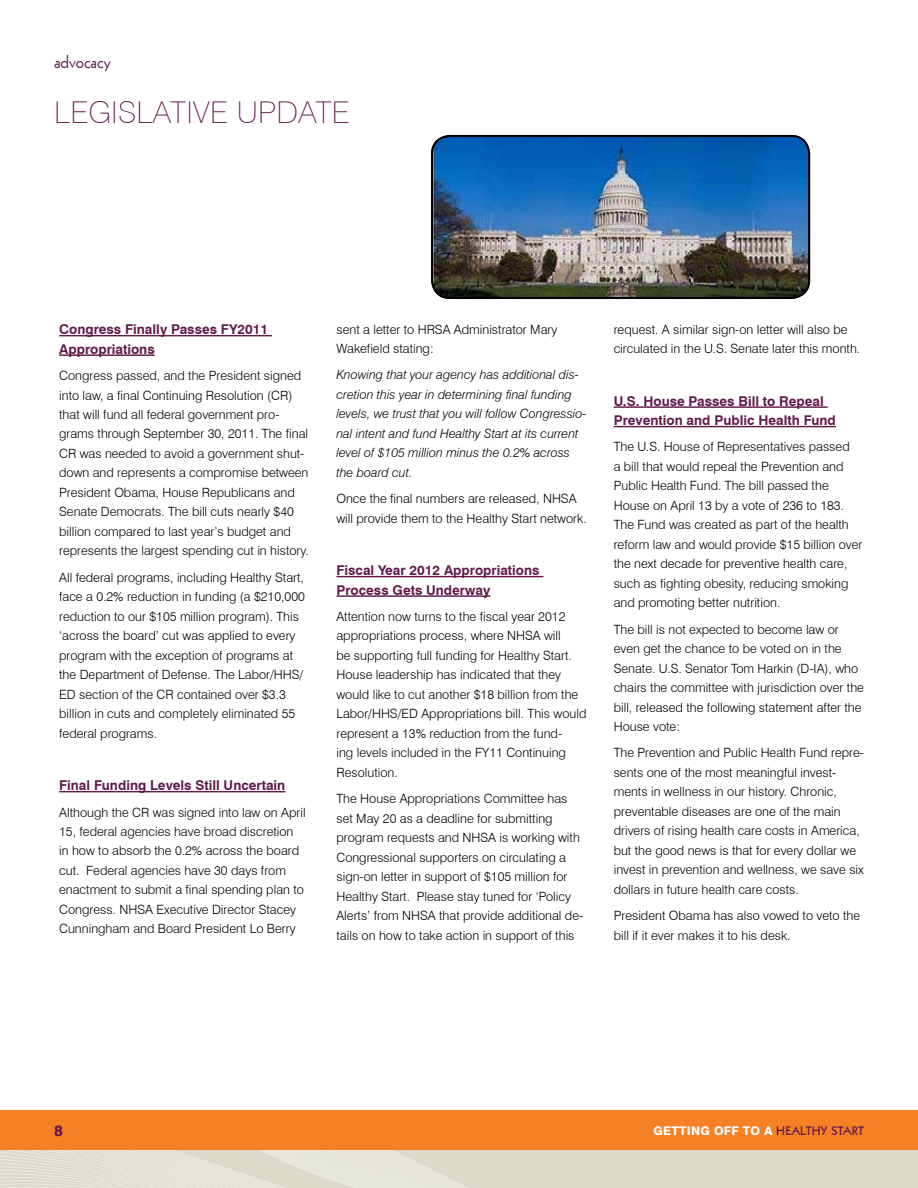
<style>
.page{position:relative;width:918px;height:1188px;background:#fff}
.page>*{position:absolute;margin:0;border:0;box-sizing:border-box;transform-origin:0 0}
.t1{font:100 30px "Swiss 721 BT";letter-spacing:.01em;color:#621b4b;scale:1.05 1}
.t2{font:18px "Geometric 231 BT Roman C";color:#621b4b}
.t3{font:800 15px "Swiss 721 BT";color:#621b4b}
.t4{font:700 13.5px/19.5px "Swiss 721 BT";color:#621b4b}
.t5{font:300 12.75px/19.5px "Swiss 721 BT";color:#000}
.t6{font:italic 300 12.75px/19.5px "Swiss 721 BT";color:#000}
.t7{font:800 12px "Swiss 721 BT";letter-spacing:.02em;color:#fff}
.s1{font-family:"Geometric 231 BT Bold C";font-weight:400;color:#621b4b}
</style>
<div class="page">
<div style="left:866px;top:1150px;width:51px;height:38px;background:#dbdac9"></div>
<svg style="left:0;top:1150px;width:866px;height:38px;background:#deddce"></svg>
<div style="left:0;top:1110px;width:918px;height:40px;background:#f58025"></div>
<svg style="left:917px;top:1150px;width:1px;height:38px"></svg>
<hr style="left:59px;top:335px;width:213px;height:1px;background:#621b4b">
<hr style="left:59px;top:354px;width:96px;height:2px;background:#621b4b">
<hr style="left:59px;top:791px;width:226px;height:1px;background:#621b4b">
<hr style="left:336px;top:576px;width:207px;height:1px;background:#621b4b">
<hr style="left:336px;top:595px;width:154px;height:2px;background:#621b4b">
<hr style="left:614px;top:406px;width:214px;height:2px;background:#621b4b">
<hr style="left:614px;top:426px;width:222px;height:1px;background:#621b4b">
<img style="left:432px;top:136px;width:377px;height:162px">
<div style="left:432px;top:136px;width:377px;height:162px;border:1px solid #000;border-radius:17px"></div>
<h2 class="t2" style="left:54px;top:50px;width:58px">advocacy</h2>
<h1 class="t1" style="left:54px;top:94px;width:283px">LEGISLATIVE UPDATE</h1>
<p class="t4" style="left:59px;top:320px;width:210px">Congress Finally Passes FY2011<br>Appropriations</p>
<p class="t5" style="left:59px;top:366px;width:251px">Congress passed, and the President signed into law, a final Continuing Resolution (CR) that will fund all federal government pro&shy;grams through September 30, 2011. The final CR was needed to avoid a government shut&shy;down and represents a compromise between President Obama, House Republicans and Senate Democrats. The bill cuts nearly $40 billion compared to last year’s budget and represents the largest spending cut in history.</p>
<p class="t5" style="left:59px;top:567px;width:247px">All federal programs, including Healthy Start, face a 0.2% reduction in funding (a $210,000 reduction to our $105 million program). This ‘across the board’ cut was applied to every program with the exception of programs at the Department of Defense. The Labor/HHS/ ED section of the CR contained over $3.3 billion in cuts and completely eliminated 55 federal programs.</p>
<p class="t4" style="left:59px;top:776px;width:228px">Final Funding Levels Still Uncertain</p>
<p class="t5" style="left:59px;top:802px;width:248px">Although the CR was signed into law on April 15, federal agencies have broad discretion in how to absorb the 0.2% across the board cut. Federal agencies have 30 days from enactment to submit a final spending plan to Congress. NHSA Executive Director Stacey Cunningham and Board President Lo Berry</p>
<p class="t5" style="left:336px;top:319px;width:222px">sent a letter to HRSA Administrator Mary<br>Wakefield stating:</p>
<p class="t6" style="left:336px;top:365px;width:252px">Knowing that your agency has additional dis&shy;cretion this year in determining final funding levels, we trust that you will follow Congressio&shy;nal intent and fund Healthy Start at its current level of $105 million minus the 0.2% across the board cut.</p>
<p class="t5" style="left:336px;top:489px;width:252px">Once the final numbers are released, NHSA will provide them to the Healthy Start network.</p>
<p class="t4" style="left:336px;top:561px;width:205px">Fiscal Year 2012 Appropriations<br>Process Gets Underway</p>
<p class="t5" style="left:336px;top:607px;width:251px">Attention now turns to the fiscal year 2012 appropriations process, where NHSA will<br>be supporting full funding for Healthy Start.<br>House leadership has indicated that they would like to cut another $18 billion from the Labor/HHS/ED Appropriations bill. This would represent a 13% reduction from the fund-<br>ing levels included in the FY11 Continuing Resolution.</p>
<p class="t5" style="left:336px;top:789px;width:248px">The House Appropriations Committee has set May 20 as a deadline for submitting program requests and NHSA is working with Congressional supporters on circulating a sign-on letter in support of $105 million for Healthy Start. Please stay tuned for ‘Policy Alerts’ from NHSA that provide additional de&shy;tails on how to take action in support of this</p>
<p class="t5" style="left:614px;top:319px;width:248px">request. A similar sign-on letter will also be circulated in the U.S. Senate later this month.</p>
<p class="t4" style="left:614px;top:391px;width:224px">U.S. House Passes Bill to Repeal<br>Prevention and Public Health Fund</p>
<p class="t5" style="left:614px;top:437px;width:250px">The U.S. House of Representatives passed<br>a bill that would repeal the Prevention and Public Health Fund. The bill passed the House on April 13 by a vote of 236 to 183.<br>The Fund was created as part of the health reform law and would provide $15 billion over the next decade for preventive health care, such as fighting obesity, reducing smoking and promoting better nutrition.</p>
<p class="t5" style="left:614px;top:619px;width:252px">The bill is not expected to become law or even get the chance to be voted on in the Senate. U.S. Senator Tom Harkin (D-IA), who chairs the committee with jurisdiction over the bill, released the following statement after the House vote:</p>
<p class="t5" style="left:614px;top:743px;width:252px">The Prevention and Public Health Fund repre&shy;sents one of the most meaningful invest&shy;ments in wellness in our history. Chronic, preventable diseases are one of the main drivers of rising health care costs in America, but the good news is that for every dollar we invest in prevention and wellness, we save six dollars in future health care costs.</p>
<p class="t5" style="left:614px;top:906px;width:248px">President Obama has also vowed to veto the bill if it ever makes it to his desk.</p>
<p class="t3" style="left:54px;top:1121px;width:10px">8</p>
<p class="t7" style="left:653px;top:1123px;width:212px">GETTING OFF TO A <span class="s1">HEALTHY START</span></p>
</div>
